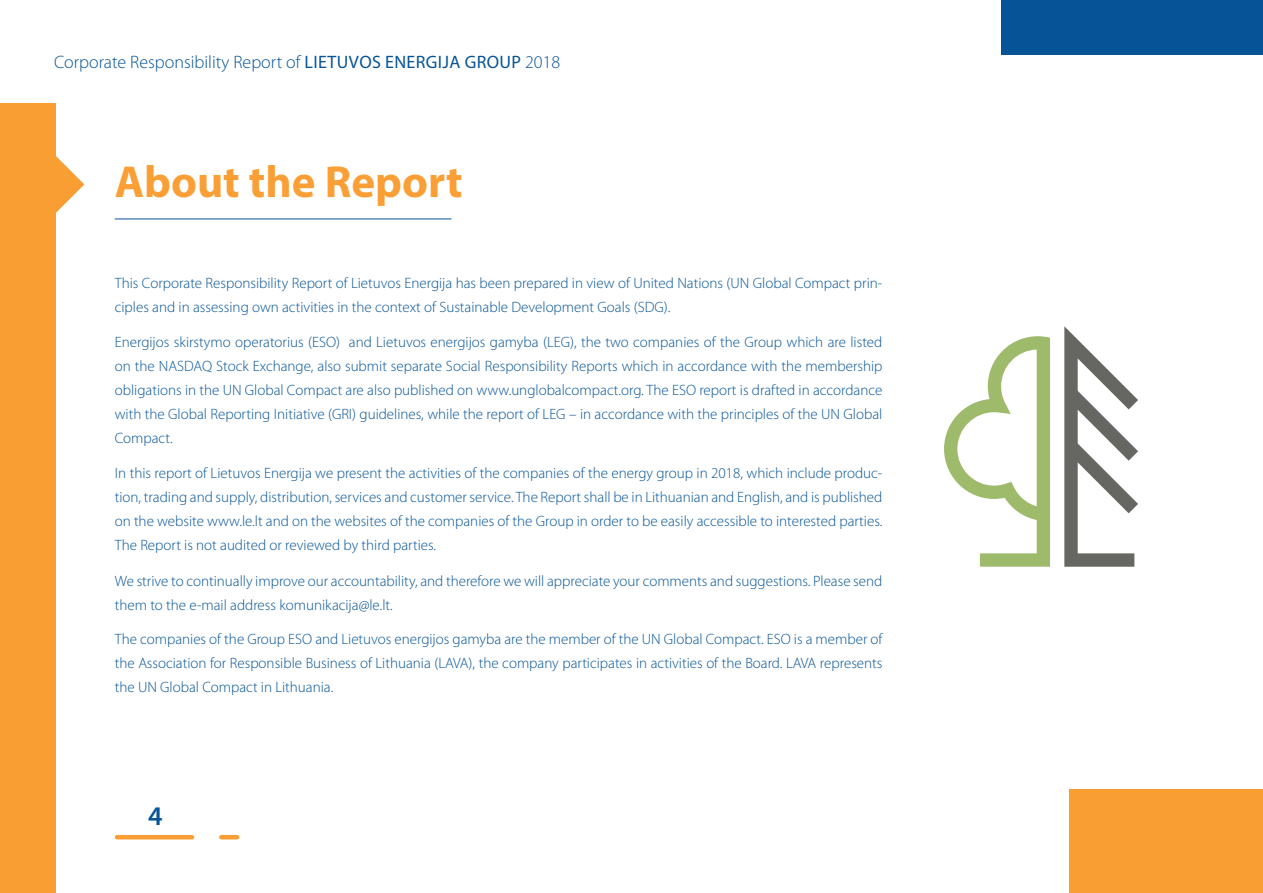
<style>
.page{position:relative;width:1263px;height:893px;background:#fff}
.page>*{position:absolute;margin:0;border:0;box-sizing:border-box;transform-origin:0 0}
.t1{font:700 45px "Myriad Pro";color:#f99f35}
.t2{font:600 27px "Myriad Pro";color:#065497}
.t3{font:300 18px "Myriad Pro";color:#065497}
.t4{font:300 15px/24px "Myriad Pro";color:#065497;text-align:justify}
.s1{font-weight:400}
</style>
<div class="page">
<hr style="left:219px;top:835px;width:20px;height:4px;background:#f99e33;border-radius:2px">
<hr style="left:115px;top:835px;width:79px;height:4px;background:#f99e33;border-radius:2px">
<div style="left:1001px;top:0;width:262px;height:54px;background:#065497"></div>
<hr style="left:115px;top:219px;width:336px;height:1px;background:#065497">
<div style="left:0;top:103px;width:55px;height:790px;background:#f99e33"></div>
<svg style="left:55px;top:155px;width:29px;height:59px"></svg>
<div style="left:1069px;top:789px;width:194px;height:104px;background:#f99e33"></div>
<svg style="left:1064px;top:326px;width:74px;height:241px"></svg>
<svg style="left:944px;top:336px;width:106px;height:231px"></svg>
<p class="t3" style="left:54px;top:52px;width:508px">Corporate Responsibility Report of <span class="s1">LIETUVOS ENERGIJA GROUP</span> 2018</p>
<h1 class="t1" style="left:115px;top:153px;width:349px">About the Report</h1>
<p class="t4" style="left:115px;top:271px;width:769px">This Corporate Responsibility Report of Lietuvos Energija has been prepared in view of United Nations (UN Global Compact prin&shy;ciples and in assessing own activities in the context of Sustainable Development Goals (SDG).</p>
<p class="t4" style="left:115px;top:330px;width:769px">Energijos skirstymo operatorius (ESO) and Lietuvos energijos gamyba (LEG), the two companies of the Group which are listed on the NASDAQ Stock Exchange, also submit separate Social Responsibility Reports which in accordance with the membership obligations in the UN Global Compact are also published on www.unglobalcompact.org. The ESO report is drafted in accordance with the Global Reporting Initiative (GRI) guidelines, while the report of LEG – in accordance with the principles of the UN Global Compact.</p>
<p class="t4" style="left:115px;top:462px;width:769px">In this report of Lietuvos Energija we present the activities of the companies of the energy group in 2018, which include produc&shy;tion, trading and supply, distribution, services and customer service. The Report shall be in Lithuanian and English, and is published on the website www.le.lt and on the websites of the companies of the Group in order to be easily accessible to interested parties.<br>The Report is not audited or reviewed by third parties.</p>
<p class="t4" style="left:115px;top:569px;width:769px">We strive to continually improve our accountability, and therefore we will appreciate your comments and suggestions. Please send them to the e-mail address komunikacija@le.lt.</p>
<p class="t4" style="left:115px;top:627px;width:769px">The companies of the Group ESO and Lietuvos energijos gamyba are the member of the UN Global Compact. ESO is a member of the Association for Responsible Business of Lithuania (LAVA), the company participates in activities of the Board. LAVA represents the UN Global Compact in Lithuania.</p>
<h2 class="t2" style="left:148px;top:798px;width:16px">4</h2>
</div>
